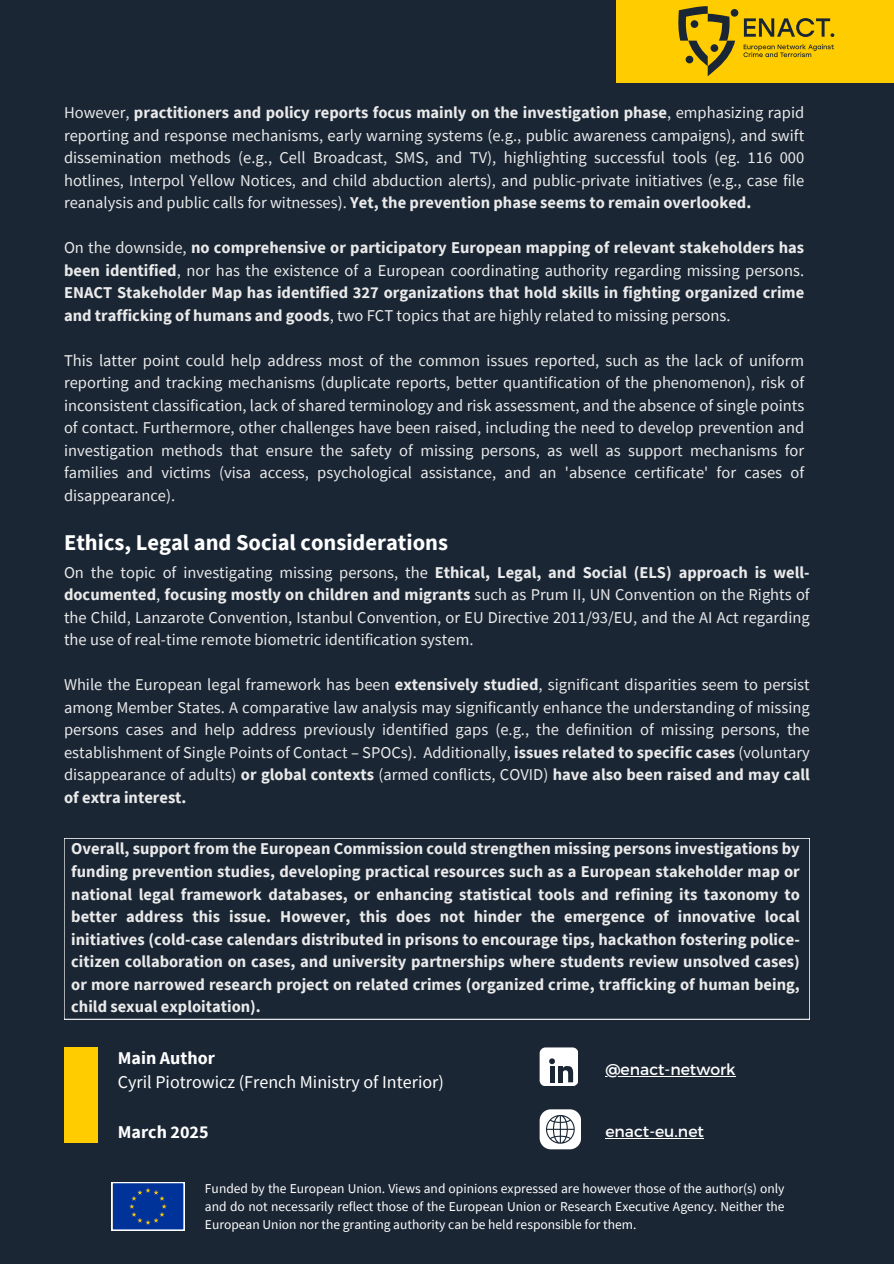
<style>
.page{position:relative;width:894px;height:1264px;background:#fff}
.page>*{position:absolute;margin:0;border:0;box-sizing:border-box;transform-origin:0 0}
.t1{font:700 22.5px "Source Sans Pro";color:#fff}
.t2{font:18px/24.8px "Source Sans Pro";color:#fff}
.t3{font:700 18px "Source Sans Pro";color:#fff}
.t4{font:16.5px/22.5px "Source Sans Pro";color:#eaeaea;text-align:justify}
.t5{font:700 16.5px/22.5px "Source Sans Pro";color:#eaeaea;text-align:justify}
.t6{font:15.6px "Montserrat";color:#fff}
.t7{font:13.5px/18px "Source Sans Pro";color:#fff;text-align:justify}
.s1{font-weight:700}
.s2{font-weight:400}
</style>
<div class="page">
<div style="left:0;top:0;width:893px;height:1263px;background:#1a2634"></div>
<svg style="left:112px;top:1182px;width:72px;height:48px"></svg>
<div style="left:64px;top:1047px;width:34px;height:95px;background:#fc0"></div>
<div style="left:539px;top:1109px;width:42px;height:40px;background:#fff;border-radius:11px"></div>
<svg style="left:546px;top:1115px;width:28px;height:28px"></svg>
<div style="left:539px;top:1047px;width:38px;height:38px;background:#fff;border-radius:6px"></div>
<svg style="left:549px;top:1058px;width:5px;height:6px"></svg>
<div style="left:549px;top:1066px;width:5px;height:16px;background:#1a2634"></div>
<div style="left:557px;top:1066px;width:5px;height:16px;background:#1a2634"></div>
<svg style="left:562px;top:1066px;width:11px;height:16px"></svg>
<div style="left:615px;top:0;width:278px;height:83px;background:#fc0"></div>
<svg style="left:678px;top:6px;width:57px;height:70px"></svg>
<div style="left:730px;top:9px;width:8px;height:8px;background:#1a2634;border-radius:50%"></div>
<svg style="left:743px;top:18px;width:91px;height:19px"></svg>
<svg style="left:743px;top:44px;width:90px;height:13px"></svg>
<svg style="left:64px;top:838px;width:745px;height:181px"></svg>
<hr style="left:605px;top:1075px;width:130px;height:1px;background:#fff">
<hr style="left:605px;top:1137px;width:98px;height:1px;background:#fff">
<h3 class="t4" style="left:64px;top:101px;width:741px">However, <span class="s1">practitioners and policy reports focus mainly on the investigation phase</span>, emphasizing rapid reporting and response mechanisms, early warning systems (e.g., public awareness campaigns), and swift dissemination methods (e.g., Cell Broadcast, SMS, and TV), highlighting successful tools (eg. 116 000 hotlines, Interpol Yellow Notices, and child abduction alerts), and public-private initiatives (e.g., case file reanalysis and public calls for witnesses). <span class="s1">Yet, the prevention phase seems to remain overlooked.</span></h3>
<h1 class="t5" style="left:64px;top:236px;width:741px"><span class="s2">On the downside,</span> no comprehensive or participatory European mapping of relevant stakeholders has been identified<span class="s2">, nor has the existence of a European coordinating authority regarding missing persons.<br></span>ENACT Stakeholder Map has identified 327 organizations that hold skills in fighting organized crime and trafficking of humans and goods<span class="s2">, two FCT topics that are highly related to missing persons.</span></h1>
<h3 class="t4" style="left:64px;top:348px;width:741px">This latter point could help address most of the common issues reported, such as the lack of uniform reporting and tracking mechanisms (duplicate reports, better quantification of the phenomenon), risk of inconsistent classification, lack of shared terminology and risk assessment, and the absence of single points of contact. Furthermore, other challenges have been raised, including the need to develop prevention and investigation methods that ensure the safety of missing persons, as well as support mechanisms for families and victims (visa access, psychological assistance, and an 'absence certificate' for cases of disappearance).</h3>
<h3 class="t1" style="left:64px;top:527px;width:385px">Ethics, Legal and Social considerations</h3>
<p class="t4" style="left:64px;top:560px;width:747px">On the topic of investigating missing persons, the <span class="s1">Ethical, Legal, and Social (ELS) approach is well&shy;documented</span>, <span class="s1">focusing mostly on children and migrants</span> such as Prum II, UN Convention on the Rights of the Child, Lanzarote Convention, Istanbul Convention, or EU Directive 2011/93/EU, and the AI Act regarding the use of real-time remote biometric identification system.</p>
<h3 class="t4" style="left:64px;top:673px;width:747px">While the European legal framework has been <span class="s1">extensively studied</span>, significant disparities seem to persist among Member States. A comparative law analysis may significantly enhance the understanding of missing persons cases and help address previously identified gaps (e.g., the definition of missing persons, the establishment of Single Points of Contact – SPOCs). Additionally, <span class="s1">issues related to specific cases</span> (voluntary disappearance of adults) <span class="s1">or global contexts</span> (armed conflicts, COVID) <span class="s1">have also been raised and may call of extra interest.</span></h3>
<h3 class="t5" style="left:71px;top:837px;width:730px">Overall, support from the European Commission could strengthen missing persons investigations by funding prevention studies, developing practical resources such as a European stakeholder map or national legal framework databases, or enhancing statistical tools and refining its taxonomy to better address this issue. However, this does not hinder the emergence of innovative local initiatives (cold-case calendars distributed in prisons to encourage tips, hackathon fostering police&shy;citizen collaboration on cases, and university partnerships where students review unsolved cases) or more narrowed research project on related crimes (organized crime, trafficking of human being, child sexual exploitation).</h3>
<h3 class="t2" style="left:118px;top:1044px;width:327px"><span class="s1">Main Author<br></span>Cyril Piotrowicz (French Ministry of Interior)</h3>
<h2 class="t3" style="left:118px;top:1120px;width:92px">March 2025</h2>
<p class="t6" style="left:605px;top:1059px;width:132px">@enact-network</p>
<h4 class="t6" style="left:605px;top:1120px;width:100px">enact-eu.net</h4>
<h2 class="t7" style="left:205px;top:1179px;width:581px">Funded by the European Union. Views and opinions expressed are however those of the author(s) only and do not necessarily reflect those of the European Union or Research Executive Agency. Neither the European Union nor the granting authority can be held responsible for them.</h2>
</div>
